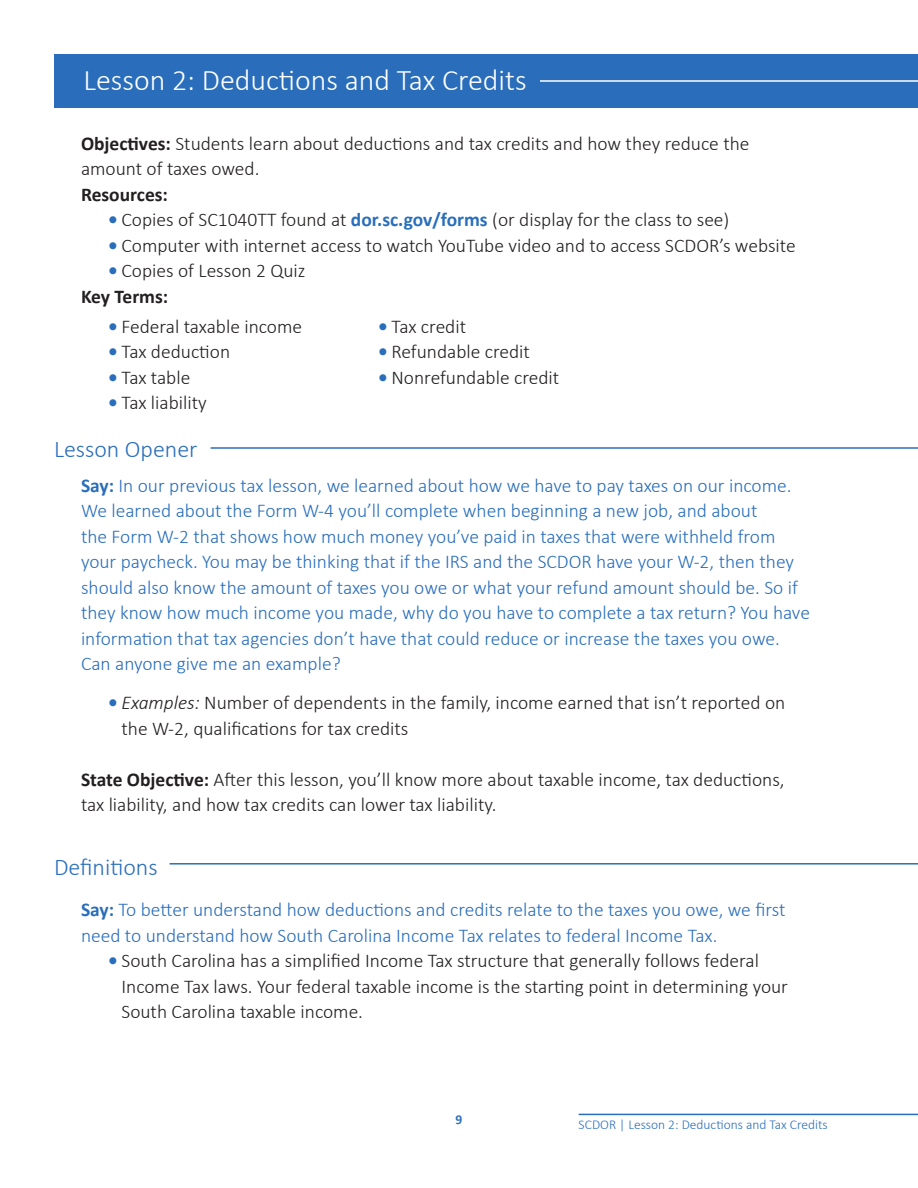
<style>
.page{position:relative;width:918px;height:1188px;background:#fff}
.page>*{position:absolute;margin:0;border:0;box-sizing:border-box;transform-origin:0 0}
.t1{font:300 30px "Calibri";color:#fff}
.t2{font:300 24px "Calibri";color:#2a6ebb}
.t3{font:300 19.5px/25.5px "Calibri";color:#231f20}
.t4{font:300 19.5px/25.5px "Calibri";color:#2a6ebb}
.t5{font:700 19.5px "Calibri";color:#231f20}
.t6{font:300 13.5px "Calibri";color:#2a6ebb}
.t7{font:700 13.5px "Calibri";color:#2a6ebb}
.s1{font-weight:700}
.s2{font-weight:700;color:#2a6ebb}
.s3{font-style:italic}
</style>
<div class="page">
<div style="left:54px;top:54px;width:864px;height:54px;background:#2a6ebb"></div>
<hr style="left:211px;top:447px;width:707px;height:2px;background:#2a6ebb">
<hr style="left:170px;top:863px;width:748px;height:2px;background:#2a6ebb">
<hr style="left:540px;top:80px;width:378px;height:2px;background:#fff">
<hr style="left:579px;top:1114px;width:339px;height:1px;background:#2a6ebb">
<p class="t1" style="left:83px;top:61px;width:445px">Lesson 2: Deductions and Tax Credits</p>
<p class="t3" style="left:81px;top:130px;width:670px"><span class="s1">Objectives:</span> Students learn about deductions and tax credits and how they reduce the amount of taxes owed.</p>
<p class="t5" style="left:81px;top:180px;width:89px">Resources:</p>
<p class="t3" style="left:108px;top:207px;width:623px"><span class="s2">•</span> Copies of SC1040TT found at <span class="s2">dor.sc.gov/forms</span> (or display for the class to see)</p>
<p class="t3" style="left:108px;top:232px;width:689px"><span class="s2">•</span> Computer with internet access to watch YouTube video and to access SCDOR’s website</p>
<p class="t3" style="left:108px;top:258px;width:199px"><span class="s2">•</span> Copies of Lesson 2 Quiz</p>
<p class="t5" style="left:81px;top:282px;width:89px">Key Terms:</p>
<p class="t3" style="left:108px;top:313px;width:196px"><span class="s2">•</span> Federal taxable income</p>
<p class="t3" style="left:108px;top:339px;width:124px"><span class="s2">•</span> Tax deduction</p>
<p class="t3" style="left:108px;top:364px;width:84px"><span class="s2">•</span> Tax table</p>
<p class="t3" style="left:108px;top:390px;width:100px"><span class="s2">•</span> Tax liability</p>
<p class="t3" style="left:378px;top:313px;width:90px"><span class="s2">•</span> Tax credit</p>
<p class="t3" style="left:378px;top:339px;width:154px"><span class="s2">•</span> Refundable credit</p>
<p class="t3" style="left:378px;top:364px;width:183px"><span class="s2">•</span> Nonrefundable credit</p>
<p class="t2" style="left:54px;top:434px;width:145px">Lesson Opener</p>
<p class="t4" style="left:81px;top:472px;width:731px"><span class="s1">Say:</span> In our previous tax lesson, we learned about how we have to pay taxes on our income.<br>We learned about the Form W-4 you’ll complete when beginning a new job, and about<br>the Form W-2 that shows how much money you’ve paid in taxes that were withheld from your paycheck. You may be thinking that if the IRS and the SCDOR have your W-2, then they should also know the amount of taxes you owe or what your refund amount should be. So if they know how much income you made, why do you have to complete a tax return? You have information that tax agencies don’t have that could reduce or increase the taxes you owe.<br>Can anyone give me an example?</p>
<p class="t3" style="left:122px;top:690px;width:665px;text-indent:-14px"><span class="s2">•</span> <span class="s3">Examples:</span> Number of dependents in the family, income earned that isn’t reported on the W-2, qualifications for tax credits</p>
<p class="t3" style="left:81px;top:766px;width:705px"><span class="s1">State Objective:</span> After this lesson, you’ll know more about taxable income, tax deductions, tax liability, and how tax credits can lower tax liability.</p>
<p class="t2" style="left:54px;top:852px;width:105px">Definitions</p>
<p class="t4" style="left:81px;top:897px;width:706px"><span class="s1">Say:</span> To better understand how deductions and credits relate to the taxes you owe, we first need to understand how South Carolina Income Tax relates to federal Income Tax.</p>
<p class="t3" style="left:122px;top:948px;width:668px;text-indent:-14px"><span class="s2">•</span> South Carolina has a simplified Income Tax structure that generally follows federal<br>Income Tax laws. Your federal taxable income is the starting point in determining your<br>South Carolina taxable income.</p>
<p class="t7" style="left:456px;top:1110px;width:8px">9</p>
<p class="t6" style="left:579px;top:1116px;width:251px">SCDOR | Lesson 2: Deductions and Tax Credits</p>
</div>
